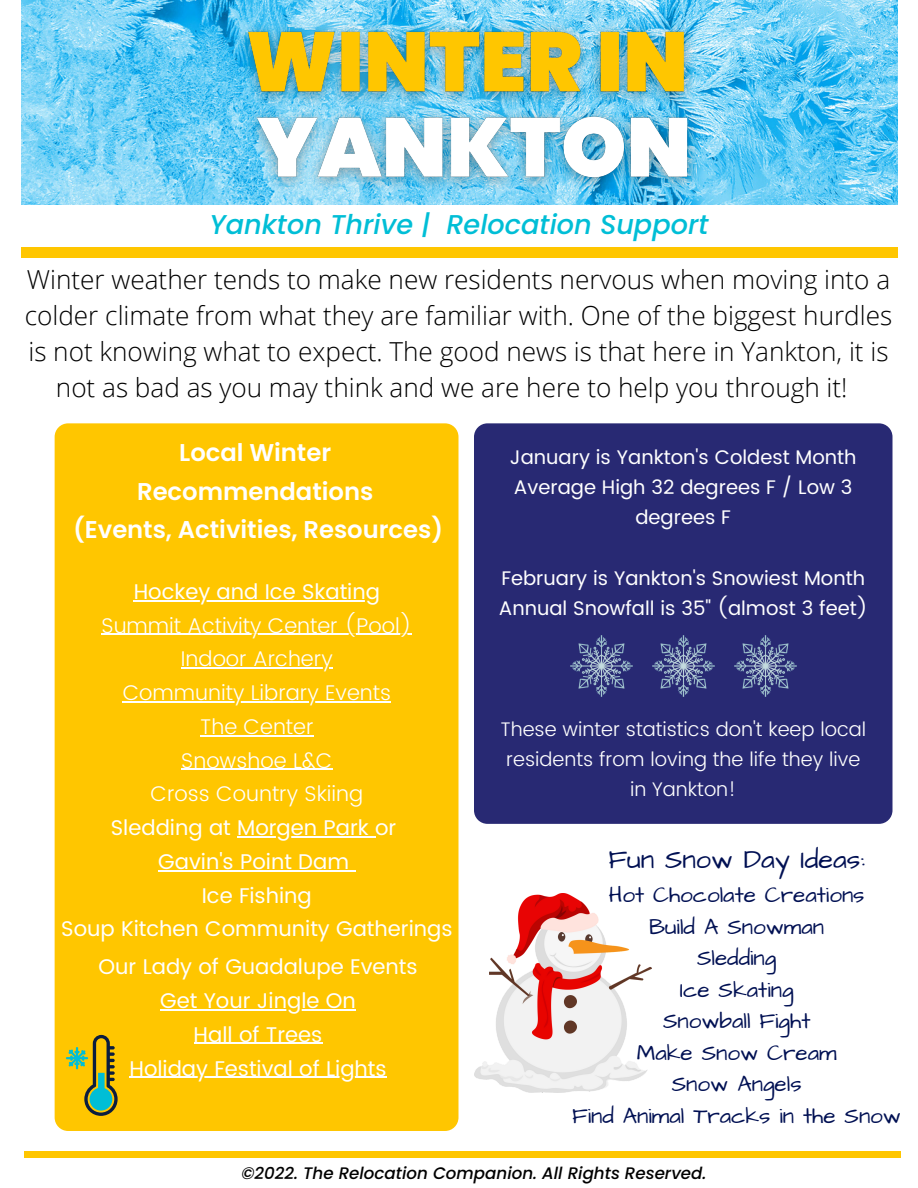
<style>
.page{position:relative;width:918px;height:1188px;background:#fff}
.page>*{position:absolute;margin:0;border:0;box-sizing:border-box;transform-origin:0 0}
.t1{font:italic 500 27.15px "Poppins";color:#00bed6}
.t2{font:27px "Architects Daughter";color:#011053}
.t3{font:300 26.1px/36px "Open Sans";color:#000;text-align:center}
.t4{font:600 24.3px/38.2px "Poppins";color:#fff;text-align:center}
.t5{font:22.5px/31.5px "Architects Daughter";color:#011053;text-align:center}
.t6{font:21.3px/33.8px "Poppins";color:#fff;text-align:center}
.t7{font:300 21.3px/33.8px "Poppins";color:#fff;text-align:center}
.t8{font:19.65px/30.3px "Poppins";color:#fff;text-align:center}
.t9{font:300 19.65px/30.3px "Poppins";color:#fff;text-align:center}
.t10{font:italic 500 16.65px "Poppins";color:#000}
</style>
<div class="page">
<img style="left:21px;top:0;width:876px;height:204px">
<div style="left:21px;top:247px;width:876px;height:10px;background:#ffc600"></div>
<div style="left:474px;top:423px;width:419px;height:401px;background:#282973;border-radius:13px"></div>
<img style="left:735px;top:635px;width:61px;height:62px">
<img style="left:570px;top:635px;width:62px;height:62px">
<div style="left:24px;top:1151px;width:877px;height:7px;background:#ffc600"></div>
<img style="left:474px;top:893px;width:178px;height:200px">
<img style="left:225px;top:0;width:498px;height:144px">
<img style="left:236px;top:70px;width:476px;height:135px">
<div style="left:55px;top:423px;width:404px;height:708px;background:#ffc600;border-radius:13px"></div>
<hr style="left:134px;top:600px;width:246px;height:1px;background:#fff">
<hr style="left:102px;top:634px;width:310px;height:1px;background:#fff">
<hr style="left:181px;top:668px;width:152px;height:1px;background:#fff">
<hr style="left:123px;top:701px;width:268px;height:1px;background:#fff">
<hr style="left:200px;top:735px;width:113px;height:1px;background:#fff">
<hr style="left:181px;top:769px;width:151px;height:1px;background:#fff">
<hr style="left:237px;top:836px;width:138px;height:1px;background:#fff">
<hr style="left:158px;top:870px;width:191px;height:1px;background:#fff">
<hr style="left:160px;top:1009px;width:196px;height:1px;background:#fff">
<hr style="left:194px;top:1043px;width:128px;height:1px;background:#fff">
<hr style="left:130px;top:1077px;width:257px;height:1px;background:#fff">
<svg style="left:66px;top:1035px;width:52px;height:81px"></svg>
<img style="left:653px;top:635px;width:61px;height:62px">
<p class="t1" style="left:209px;top:206px;width:501px">Yankton Thrive | Relocation Support</p>
<p class="t3" style="left:25px;top:261px;width:869px">Winter weather tends to make new residents nervous when moving into a colder climate from what they are familiar with. One of the biggest hurdles is not knowing what to expect. The good news is that here in Yankton, it is not as bad as you may think and we are here to help you through it!</p>
<p class="t4" style="left:73px;top:434px;width:372px">Local Winter<br>Recommendations<br>(Events, Activities, Resources)</p>
<p class="t6" style="left:134px;top:575px;width:248px">Hockey and Ice Skating</p>
<p class="t7" style="left:102px;top:608px;width:312px">Summit Activity Center (Pool)<br>Indoor Archery<br>Community Library Events<br>The Center<br>Snowshoe L&amp;C<br>Cross Country Skiing</p>
<p class="t6" style="left:61px;top:811px;width:393px">Sledding at Morgen Park or<br>Gavin's Point Dam<br>Ice Fishing<br>Soup Kitchen Community Gatherings</p>
<p class="t6" style="left:99px;top:950px;width:321px">Our Lady of Guadalupe Events<br>Get Your Jingle On<br>Hall of Trees<br>Holiday Festival of Lights</p>
<p class="t8" style="left:510px;top:442px;width:348px">January is Yankton's Coldest Month<br>Average High 32 degrees F / Low 3 degrees F</p>
<p class="t8" style="left:499px;top:563px;width:370px;text-align:left">February is Yankton's Snowiest Month<br>Annual Snowfall is 35" (almost 3 feet)</p>
<p class="t9" style="left:500px;top:714px;width:367px">These winter statistics don't keep local residents from loving the life they live in Yankton!</p>
<p class="t2" style="left:608px;top:842px;width:258px">Fun Snow Day Ideas:</p>
<p class="t5" style="left:572px;top:880px;width:330px">Hot Chocolate Creations<br>Build A Snowman<br>Sledding<br>Ice Skating<br>Snowball Fight<br>Make Snow Cream<br>Snow Angels<br>Find Animal Tracks in the Snow</p>
<p class="t10" style="left:241px;top:1161px;width:467px">©2022. The Relocation Companion. All Rights Reserved.</p>
</div>
